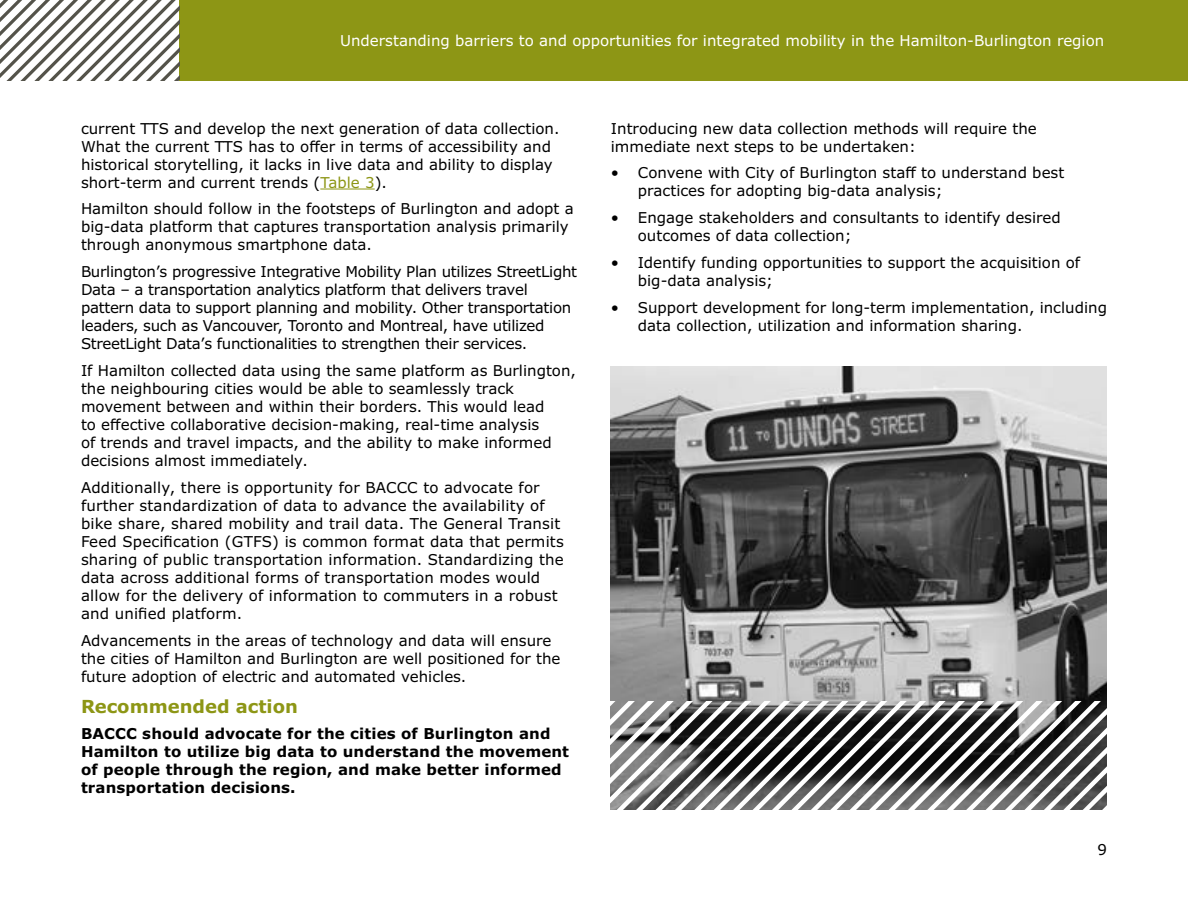
<style>
.page{position:relative;width:1188px;height:918px;background:#fff}
.page>*{position:absolute;margin:0;border:0;box-sizing:border-box;transform-origin:0 0}
.t1{font:700 18px "Verdana Pro";color:#8d9615}
.t2{font:15px/18px "Verdana Pro";color:#000}
.t3{font:15px/18px "Verdana Pro";letter-spacing:-.02em;color:#000}
.t4{font:700 15px/18px "Verdana Pro";letter-spacing:.01em;color:#000}
.t5{font:15px "Verdana Pro";color:#fff}
.s1{color:#8d9615}
</style>
<div class="page">
<div style="left:179px;top:0;width:1009px;height:81px;background:#8d9615"></div>
<svg style="left:0;top:0;width:179px;height:81px"></svg>
<hr style="left:320px;top:189px;width:55px;height:1px;background:#8d9615">
<img style="left:611px;top:366px;width:496px;height:444px">
<svg style="left:611px;top:702px;width:496px;height:107px"></svg>
<p class="t5" style="left:340px;top:31px;width:766px">Understanding barriers to and opportunities for integrated mobility in the Hamilton-Burlington region</p>
<p class="t2" style="left:81px;top:119px;width:480px">current TTS and develop the next generation of data collection.<br>What the current TTS has to offer in terms of accessibility and historical storytelling, it lacks in live data and ability to display short-term and current trends (<span class="s1">Table 3</span>).</p>
<p class="t2" style="left:81px;top:200px;width:494px">Hamilton should follow in the footsteps of Burlington and adopt a big-data platform that captures transportation analysis primarily through anonymous smartphone data.</p>
<p class="t3" style="left:81px;top:263px;width:498px">Burlington’s progressive Integrative Mobility Plan utilizes StreetLight Data – a transportation analytics platform that delivers travel pattern data to support planning and mobility. Other transportation leaders, such as Vancouver, Toronto and Montreal, have utilized StreetLight Data’s functionalities to strengthen their services.</p>
<p class="t2" style="left:81px;top:362px;width:496px">If Hamilton collected data using the same platform as Burlington, the neighbouring cities would be able to seamlessly track movement between and within their borders. This would lead<br>to effective collaborative decision-making, real-time analysis<br>of trends and travel impacts, and the ability to make informed decisions almost immediately.</p>
<p class="t2" style="left:81px;top:479px;width:484px">Additionally, there is opportunity for BACCC to advocate for further standardization of data to advance the availability of bike share, shared mobility and trail data. The General Transit Feed Specification (GTFS) is common format data that permits sharing of public transportation information. Standardizing the data across additional forms of transportation modes would allow for the delivery of information to commuters in a robust and unified platform.</p>
<p class="t2" style="left:81px;top:632px;width:481px">Advancements in the areas of technology and data will ensure the cities of Hamilton and Burlington are well positioned for the future adoption of electric and automated vehicles.</p>
<p class="t1" style="left:81px;top:694px;width:218px">Recommended action</p>
<p class="t4" style="left:81px;top:725px;width:490px">BACCC should advocate for the cities of Burlington and Hamilton to utilize big data to understand the movement of people through the region, and make better informed transportation decisions.</p>
<p class="t2" style="left:611px;top:119px;width:427px">Introducing new data collection methods will require the immediate next steps to be undertaken:</p>
<p class="t2" style="left:638px;top:164px;width:428px;text-indent:-27px">• Convene with City of Burlington staff to understand best practices for adopting big-data analysis;</p>
<p class="t2" style="left:638px;top:209px;width:424px;text-indent:-27px">• Engage stakeholders and consultants to identify desired outcomes of data collection;</p>
<p class="t2" style="left:638px;top:254px;width:444px;text-indent:-27px">• Identify funding opportunities to support the acquisition of big-data analysis;</p>
<p class="t2" style="left:638px;top:299px;width:471px;text-indent:-27px">• Support development for long-term implementation, including data collection, utilization and information sharing.</p>
<p class="t2" style="left:1097px;top:841px;width:11px">9</p>
</div>
